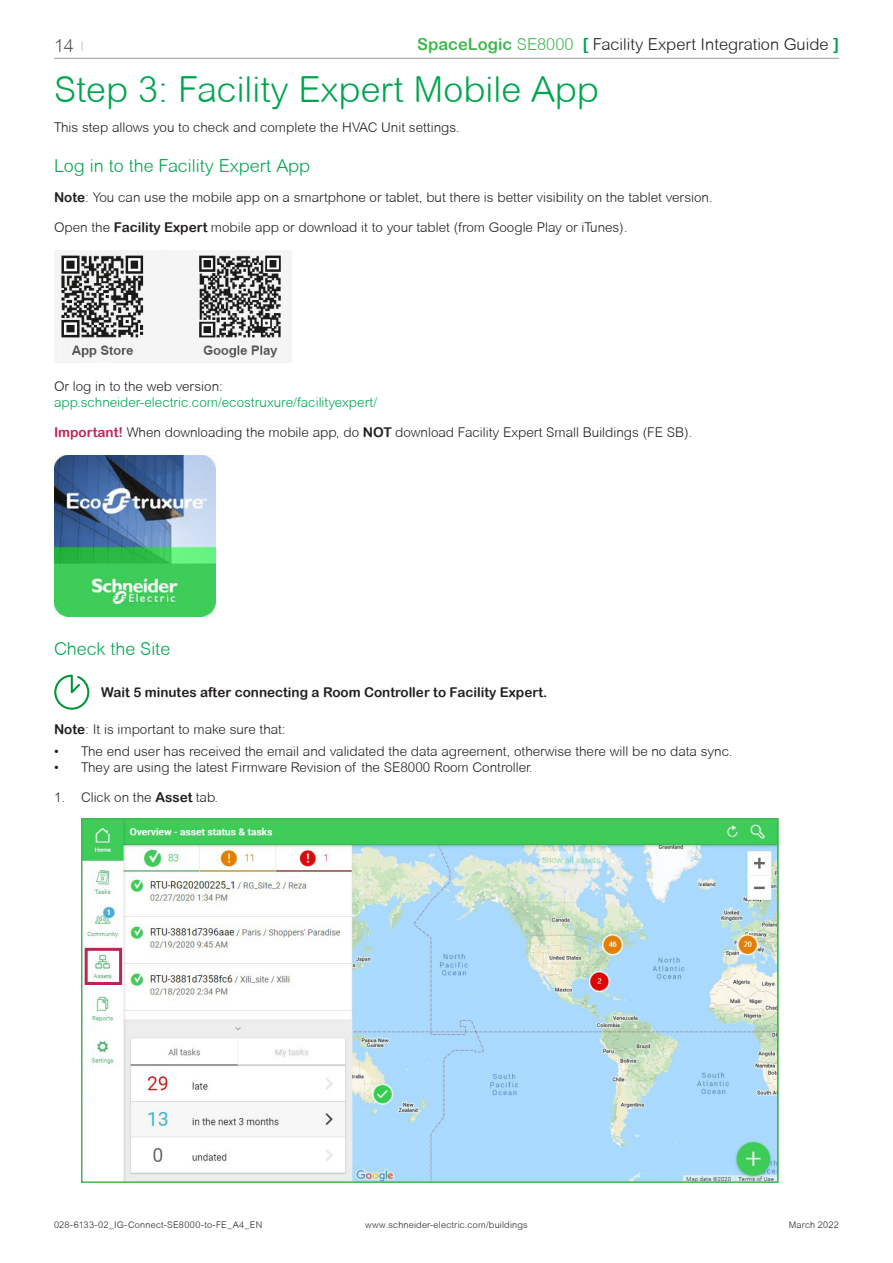
<style>
.page{position:relative;width:893px;height:1263px;background:#fff}
.page>*{position:absolute;margin:0;border:0;box-sizing:border-box;transform-origin:0 0}
.Heading_1{font:300 36px "Arial Rounded MT";color:#00a54f}
.Heading_2{font:300 18px "Arial Rounded MT";color:#00a54f}
.t1{font:300 18px "Arial Rounded MT";color:#4d545a}
.t2{font:300 16.5px "Arial Rounded MT";color:#231f20}
.t3{font:300 13.5px "Arial Rounded MT";color:#231f20}
.t4{font:300 13.5px/16.5px "Arial Rounded MT";color:#00a54f}
.t5{font:13.5px "Arial Rounded MT Bold";color:#231f20}
.t6{font:300 9.15px "Arial Rounded MT";letter-spacing:.02em;color:#231f20}
.s1{font-family:"Arial Rounded MT Bold";font-weight:400;color:#42b751}
.s2{color:#42b751}
.s3{font-family:"Arial Rounded MT Bold";font-weight:400;color:#00a54f}
.s4{font-family:"Arial Rounded MT Bold";font-weight:400}
.s5{color:#231f20}
.s6{font-family:"Arial Rounded MT Bold";font-weight:400;color:#bf2454}
</style>
<div class="page">
<hr style="left:54px;top:58px;width:785px;height:1px;background:#959ea4">
<img style="left:54px;top:250px;width:237px;height:113px">
<img style="left:54px;top:456px;width:161px;height:161px">
<svg style="left:54px;top:675px;width:35px;height:35px"></svg>
<img style="left:84px;top:821px;width:692px;height:359px">
<div style="left:81px;top:818px;width:698px;height:365px;border:2px solid #42b751"></div>
<div style="left:85px;top:948px;width:37px;height:37px;border:3px solid #bf2454"></div>
<h2 class="t1" style="left:54px;top:36px;width:31px">14 <sup>|</sup></h2>
<p class="t2" style="left:417px;top:34px;width:423px"><span class="s1">SpaceLogic</span> <span class="s2">SE8000</span> <span class="s3">[</span> Facility Expert Integration Guide <span class="s3">]</span></p>
<p class="Heading_1" style="left:54px;top:68px;width:547px">Step 3: Facility Expert Mobile App</p>
<p class="t3" style="left:54px;top:119px;width:407px">This step allows you to check and complete the HVAC Unit settings.</p>
<p class="Heading_2" style="left:54px;top:155px;width:258px">Log in to the Facility Expert App</p>
<p class="t3" style="left:54px;top:189px;width:660px"><span class="s4">Note</span>: You can use the mobile app on a smartphone or tablet, but there is better visibility on the tablet version.</p>
<p class="t3" style="left:54px;top:219px;width:575px">Open the <span class="s4">Facility Expert</span> mobile app or download it to your tablet (from Google Play or iTunes).</p>
<p class="t4" style="left:54px;top:378px;width:325px"><span class="s5">Or log in to the web version: </span>app.schneider-electric.com/ecostruxure/facilityexpert/</p>
<p class="t3" style="left:54px;top:425px;width:640px"><span class="s6">Important!</span> When downloading the mobile app, do <span class="s4">NOT</span> download Facility Expert Small Buildings (FE SB).</p>
<p class="Heading_2" style="left:54px;top:638px;width:118px">Check the Site</p>
<p class="t5" style="left:101px;top:684px;width:448px">Wait 5 minutes after connecting a Room Controller to Facility Expert.</p>
<p class="t3" style="left:54px;top:721px;width:233px"><span class="s4">Note</span>: It is important to make sure that:</p>
<p class="t3" style="left:54px;top:743px;width:680px">• The end user has received the email and validated the data agreement, otherwise there will be no data sync.</p>
<p class="t3" style="left:54px;top:760px;width:480px">• They are using the latest Firmware Revision of the SE8000 Room Controller.</p>
<p class="t3" style="left:54px;top:790px;width:166px">1. Click on the <span class="s4">Asset</span> tab.</p>
<p class="t6" style="left:54px;top:1219px;width:210px">028-6133-02_IG-Connect-SE8000-to-FE_A4_EN</p>
<p class="t6" style="left:365px;top:1219px;width:164px">www.schneider-electric.com/buildings</p>
<p class="t6" style="left:789px;top:1219px;width:52px">March 2022</p>
</div>
